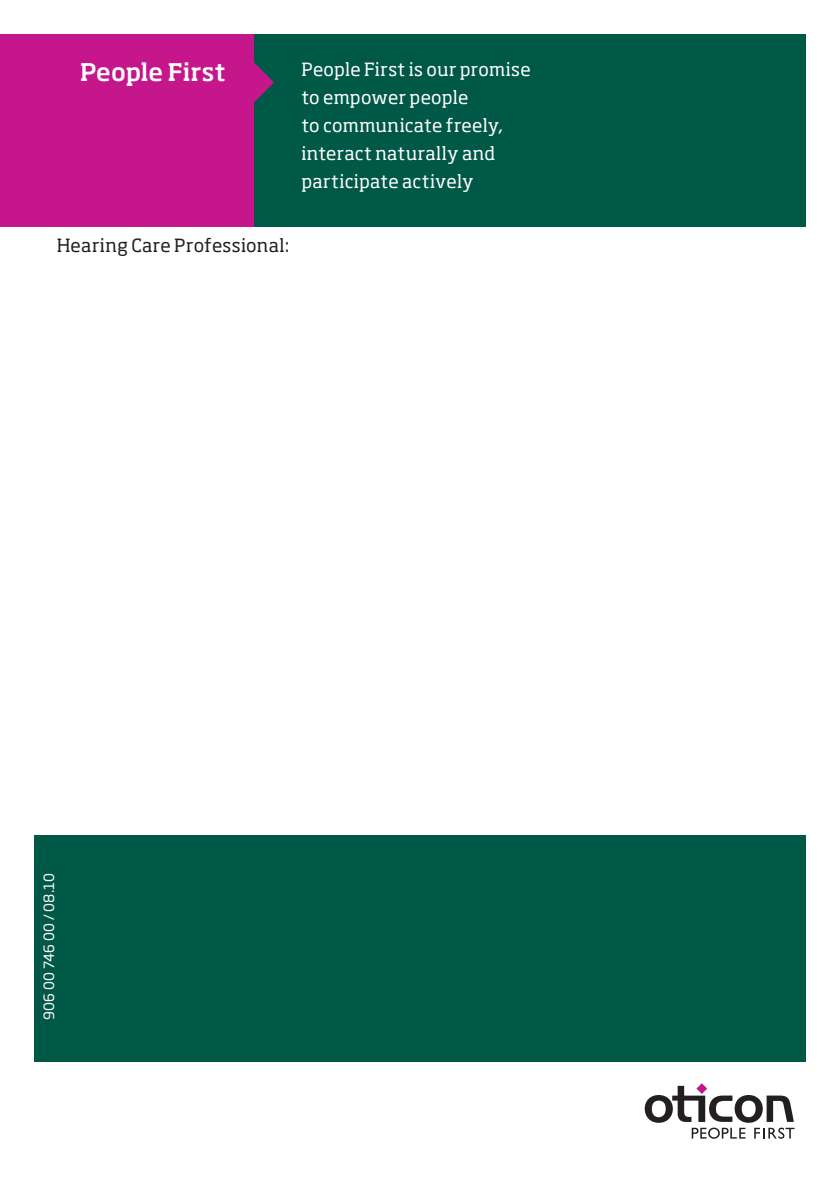
<style>
.page{position:relative;width:840px;height:1191px;background:#fff}
.page>*{position:absolute;margin:0;border:0;box-sizing:border-box;transform-origin:0 0}
.t1{font:500 24px "Soho Pro";color:#fff}
.t2{font:18px/28px "Soho Pro";letter-spacing:.015em;color:#fff}
.t3{font:18px "Soho Pro";letter-spacing:.015em;color:#231f20}
.t4{font:14px "Soho Gothic Pro";letter-spacing:.025em;color:#fff}
</style>
<div class="page">
<div style="left:34px;top:835px;width:771px;height:227px;background:#005846"></div>
<div style="left:25px;top:34px;width:780px;height:193px;background:#005846"></div>
<div style="left:0;top:34px;width:254px;height:193px;background:#c5168c"></div>
<svg style="left:254px;top:62px;width:20px;height:40px"></svg>
<svg style="left:644px;top:1083px;width:150px;height:55px"></svg>
<h1 class="t1" style="left:80px;top:55px;width:147px">People First</h1>
<p class="t2" style="left:301px;top:55px;width:231px">People First is our promise to empower people<br>to communicate freely, interact naturally and participate actively</p>
<p class="t3" style="left:57px;top:233px;width:234px">Hearing Care Professional:</p>
<p class="t4" style="left:38px;top:1020px;width:149px;rotate:-90deg">906 00 746 00 / 08.10</p>
</div>
